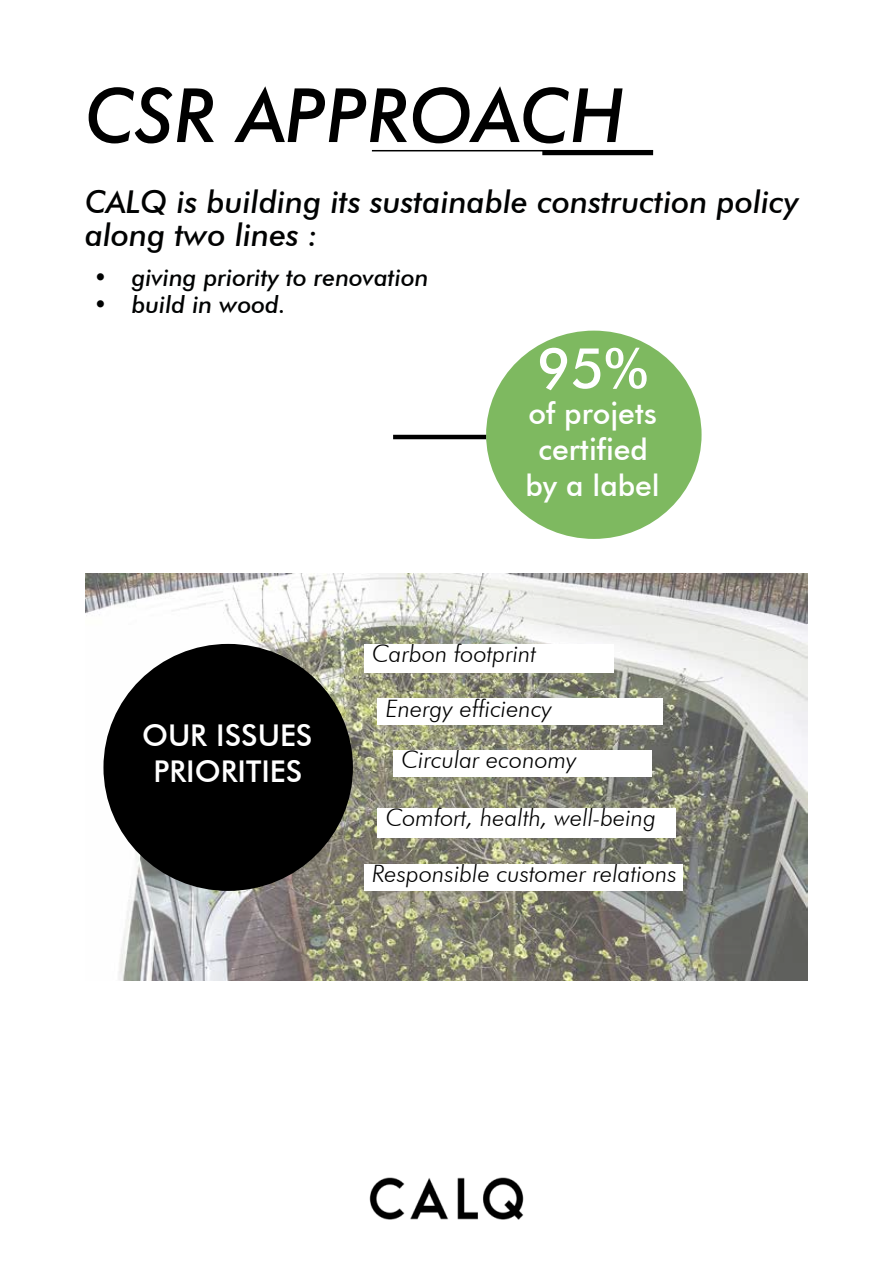
<style>
.page{position:relative;width:893px;height:1263px;background:#fff}
.page>*{position:absolute;margin:0;border:0;box-sizing:border-box;transform-origin:0 0}
.t1{font:italic 500 75px "Futura BT";color:#000}
.t2{font:500 55.5px "Futura BT";color:#fff}
.t3{font:italic 500 31.5px/33px "Futura BT";color:#010202}
.t4{font:500 30px/36px "Futura BT";color:#fff;text-align:center}
.t5{font:italic 300 24px/51.3px "Futura BT";color:#000}
.t6{font:italic 500 24px "Futura BT";color:#010202}
</style>
<div class="page">
<img style="left:369px;top:1178px;width:155px;height:41px">
<hr style="left:372px;top:150px;width:281px;height:1px;background:#000">
<hr style="left:542px;top:151px;width:111px;height:4px;background:#000">
<div style="left:486px;top:331px;width:216px;height:208px;background:#7eb960;border-radius:50%"></div>
<hr style="left:393px;top:435px;width:93px;height:4px;background:#000">
<img style="left:85px;top:573px;width:723px;height:407px">
<div style="left:103px;top:644px;width:250px;height:247px;background:#000;border-radius:50%"></div>
<div style="left:364px;top:644px;width:249px;height:28px;background:#fff"></div>
<div style="left:364px;top:864px;width:319px;height:27px;background:#fff"></div>
<div style="left:377px;top:698px;width:286px;height:27px;background:#fff"></div>
<div style="left:393px;top:750px;width:259px;height:27px;background:#fff"></div>
<div style="left:377px;top:808px;width:299px;height:30px;background:#fff"></div>
<h1 class="t1" style="left:85px;top:70px;width:541px">CSR APPROACH</h1>
<h3 class="t3" style="left:85px;top:185px;width:715px">CALQ is building its sustainable construction policy along two lines :</h3>
<p class="t6" style="left:94px;top:263px;width:336px">• giving priority to renovation</p>
<p class="t6" style="left:94px;top:289px;width:194px">• build in wood.</p>
<h2 class="t2" style="left:537px;top:334px;width:112px">95%</h2>
<p class="t4" style="left:525px;top:395px;width:136px">of projets certified by a label</p>
<p class="t4" style="left:142px;top:717px;width:172px">OUR ISSUES<br>PRIORITIES</p>
<p class="t5" style="left:372px;top:628px;width:166px">Carbon footprint</p>
<p class="t5" style="left:402px;top:682px;width:177px;text-indent:-16px">Energy efficiency<br>Circular economy</p>
<p class="t5" style="left:386px;top:792px;width:272px">Comfort, health, well-being</p>
<p class="t5" style="left:372px;top:848px;width:306px">Responsible customer relations</p>
</div>
